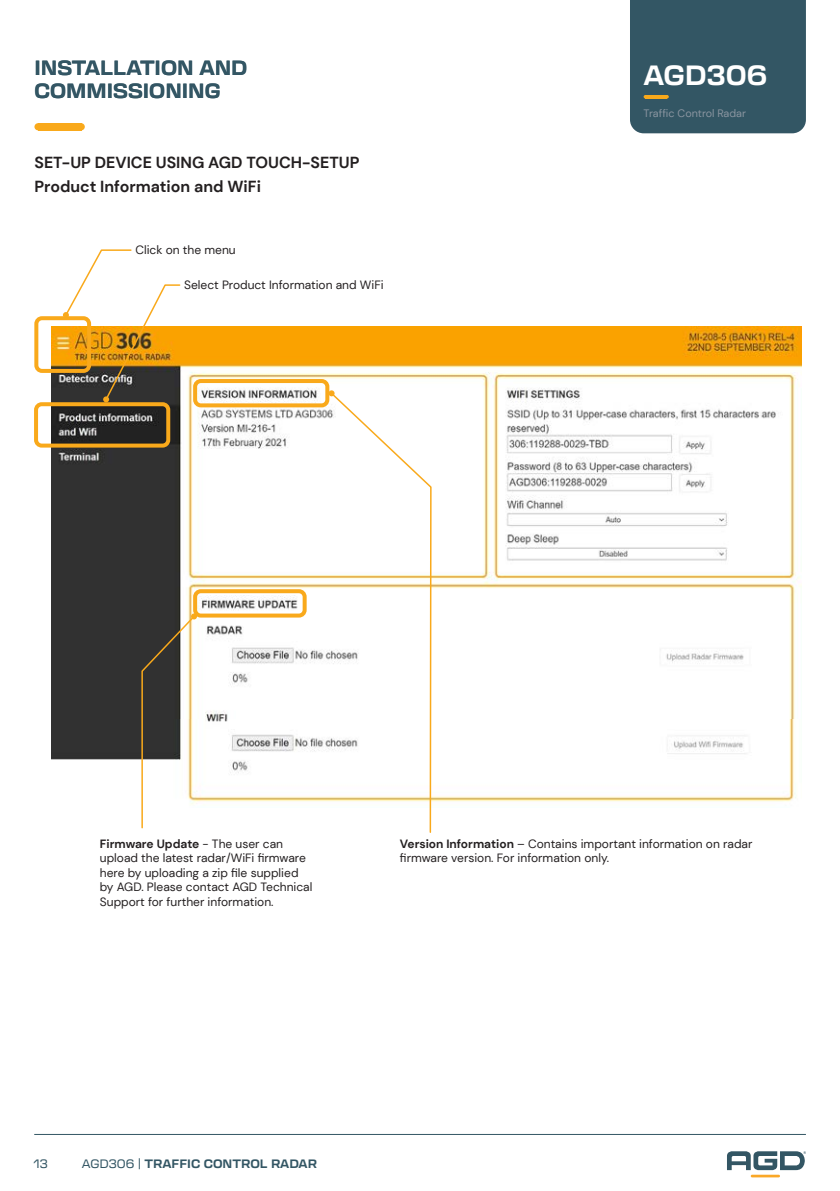
<style>
.page{position:relative;width:840px;height:1191px;background:#fff}
.page>*{position:absolute;margin:0;border:0;box-sizing:border-box;transform-origin:0 0}
.t1{font:700 27.4px "Transducer";color:#fff}
.t2{font:700 20.2px/22.8px "Transducer";color:#335664}
.t3{font:700 16px "DM Sans";color:#231f20}
.Body_text{font:12px/14.4px "DM Sans";color:#231f20}
.t4{font:700 12px "Transducer";color:#335664}
.t5{font:12px "Transducer";color:#335664}
.t6{font:10.8px "DM Sans";color:#8a95a0}
.s1{font-weight:700}
.s2{font-weight:400}
</style>
<div class="page">
<hr style="left:34px;top:1134px;width:771px;height:1px;background:#335664">
<div style="left:630px;top:0;width:175px;height:133px;background:#335664"></div>
<hr style="left:645px;top:95px;width:21px;height:4px;background:#f9a91b">
<svg style="left:727px;top:1151px;width:78px;height:19px"></svg>
<hr style="left:750px;top:1174px;width:29px;height:3px;background:#faa828">
<div style="left:78px;top:123px;width:7px;height:7px;background:#f9a91b;border-radius:50%"></div>
<div style="left:34px;top:123px;width:8px;height:7px;background:#f9a91b;border-radius:50%"></div>
<div style="left:38px;top:123px;width:43px;height:7px;background:#f9a91b"></div>
<img style="left:52px;top:718px;width:744px;height:84px">
<img style="left:52px;top:326px;width:748px;height:392px">
<svg style="left:329px;top:391px;width:103px;height:442px"></svg>
<svg style="left:329px;top:390px;width:5px;height:6px"></svg>
<div style="left:34px;top:316px;width:57px;height:57px;border:4px solid #f9a91b;border-radius:6px"></div>
<svg style="left:63px;top:249px;width:118px;height:153px"></svg>
<div style="left:34px;top:402px;width:136px;height:45px;border:4px solid #f9a91b;border-radius:6px"></div>
<div style="left:193px;top:379px;width:136px;height:28px;border:4px solid #f9a91b;border-radius:6px"></div>
<div style="left:193px;top:589px;width:113px;height:28px;border:4px solid #f9a91b;border-radius:6px"></div>
<svg style="left:141px;top:613px;width:56px;height:216px"></svg>
<p class="t2" style="left:34px;top:55px;width:214px">INSTALLATION AND<br>COMMISSIONING</p>
<p class="t3" style="left:34px;top:152px;width:326px">SET-UP DEVICE USING AGD TOUCH-SETUP</p>
<p class="t3" style="left:34px;top:176px;width:228px">Product Information and WiFi</p>
<p class="Body_text" style="left:135px;top:242px;width:102px">Click on the menu</p>
<p class="Body_text" style="left:184px;top:278px;width:201px">Select Product Information and WiFi</p>
<h1 class="t1" style="left:643px;top:56px;width:125px">AGD306</h1>
<p class="t6" style="left:643px;top:106px;width:104px">Traffic Control Radar</p>
<p class="Body_text" style="left:100px;top:836px;width:214px"><span class="s1">Firmware Update</span> - The user can upload the latest radar/WiFi firmware here by uploading a zip file supplied by AGD. Please contact AGD Technical Support for further information.</p>
<p class="Body_text" style="left:399px;top:836px;width:354px"><span class="s1">Version Information</span> – Contains important information on radar firmware version. For information only.</p>
<p class="t5" style="left:34px;top:1155px;width:16px">13</p>
<p class="t4" style="left:82px;top:1154px;width:236px"><span class="s2">AGD306 |</span> TRAFFIC CONTROL RADAR</p>
</div>
